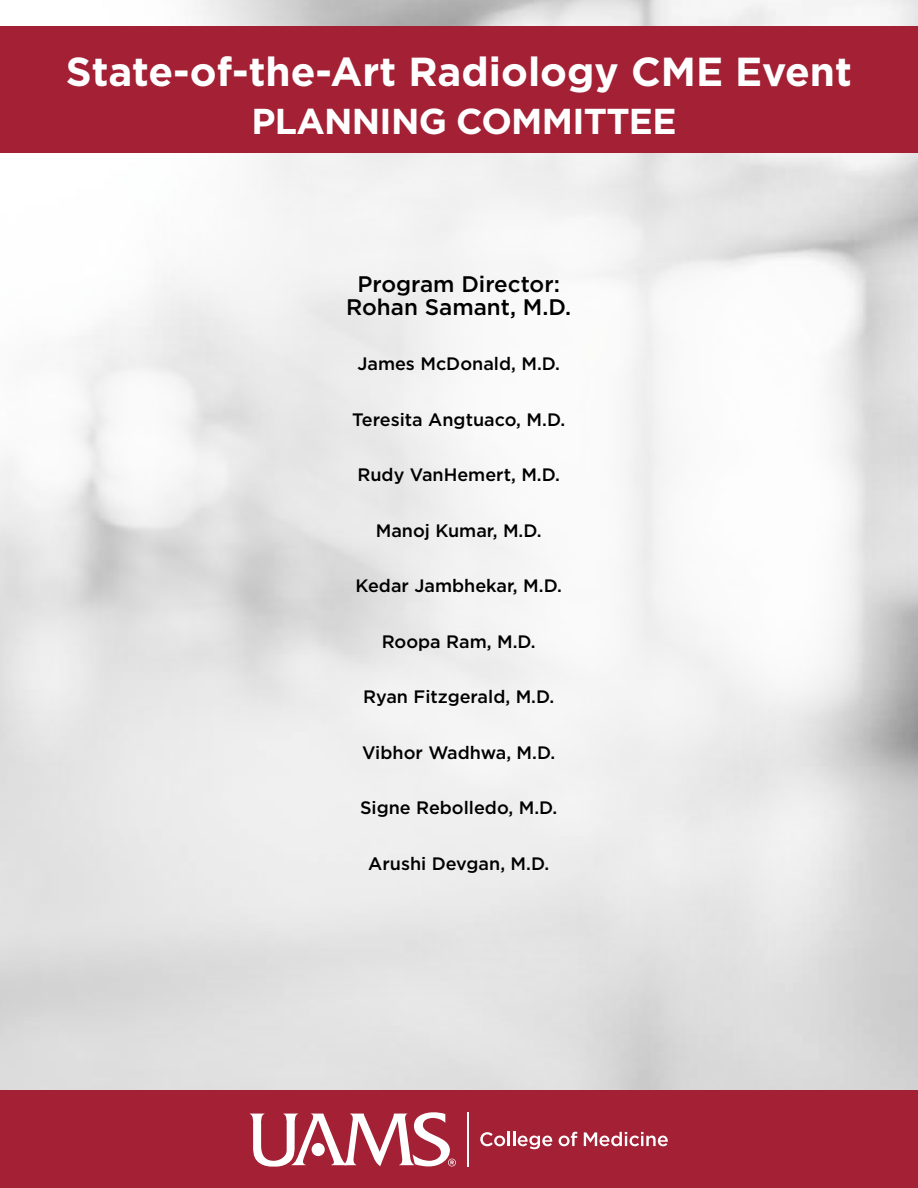
<style>
.page{position:relative;width:918px;height:1188px;background:#fff}
.page>*{position:absolute;margin:0;border:0;box-sizing:border-box;transform-origin:0 0}
.t1{font:700 40.5px "Gotham";color:#fff}
.t2{font:700 36px "Gotham";letter-spacing:-.02em;color:#fff}
.t3{font:500 22.5px/22.5px "Gotham";color:#000;text-align:center}
.t4{font:500 18px "Gotham";color:#000}
</style>
<div class="page">
<img style="left:0;top:0;width:918px;height:1091px">
<div style="left:0;top:26px;width:918px;height:126px;background:#a32035"></div>
<div style="left:0;top:1091px;width:918px;height:97px;background:#a32035"></div>
<svg style="left:480px;top:1132px;width:72px;height:17px"></svg>
<svg style="left:559px;top:1132px;width:18px;height:14px"></svg>
<svg style="left:584px;top:1132px;width:84px;height:14px"></svg>
<hr style="left:467px;top:1112px;width:2px;height:54px;background:#fff">
<svg style="left:250px;top:1112px;width:206px;height:55px"></svg>
<h1 class="t1" style="left:66px;top:45px;width:788px">State-of-the-Art Radiology CME Event</h1>
<h2 class="t2" style="left:252px;top:97px;width:426px">PLANNING COMMITTEE</h2>
<p class="t3" style="left:346px;top:273px;width:227px">Program Director:<br>Rohan Samant, M.D.</p>
<p class="t4" style="left:357px;top:352px;width:204px">James McDonald, M.D.</p>
<p class="t4" style="left:352px;top:408px;width:214px">Teresita Angtuaco, M.D.</p>
<p class="t4" style="left:357px;top:463px;width:204px">Rudy VanHemert, M.D.</p>
<p class="t4" style="left:376px;top:519px;width:167px">Manoj Kumar, M.D.</p>
<p class="t4" style="left:356px;top:574px;width:208px">Kedar Jambhekar, M.D.</p>
<p class="t4" style="left:382px;top:630px;width:156px">Roopa Ram, M.D.</p>
<p class="t4" style="left:363px;top:685px;width:193px">Ryan Fitzgerald, M.D.</p>
<p class="t4" style="left:362px;top:741px;width:195px">Vibhor Wadhwa, M.D.</p>
<p class="t4" style="left:360px;top:796px;width:199px">Signe Rebolledo, M.D.</p>
<p class="t4" style="left:368px;top:852px;width:183px">Arushi Devgan, M.D.</p>
</div>
